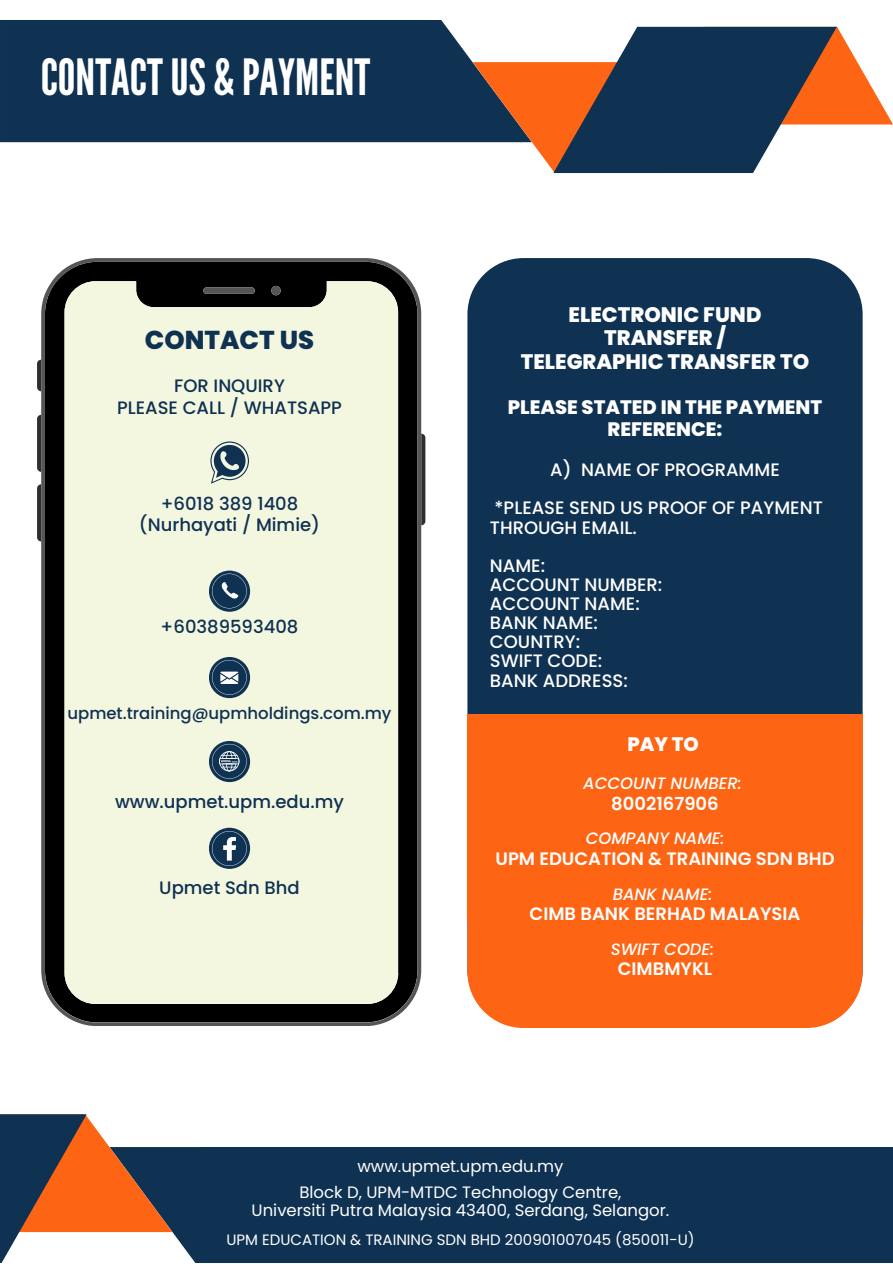
<style>
.page{position:relative;width:893px;height:1264px;background:#fff}
.page>*{position:absolute;margin:0;border:0;box-sizing:border-box;transform-origin:0 0}
.t1{font:49.8px "League Gothic";color:#fff}
.t2{font:800 25.8px "Poppins";color:#0f3152}
.t3{font:800 21px/23.5px "Poppins";color:#fff;text-align:center}
.t4{font:800 19.5px/21.3px "Poppins";color:#fff;text-align:center}
.t5{font:500 18px/19px "Poppins";color:#fff}
.t6{font:500 18px "Poppins";color:#0f3152}
.t7{font:600 18px "Poppins";color:#fff}
.t8{font:16.5px "Poppins";color:#fff}
.t9{font:italic 500 16.5px "Poppins";color:#fff}
.t10{font:500 16.5px "Poppins";color:#0f3152}
.t11{font:15px "Poppins";color:#fff}
</style>
<div class="page">
<div style="left:200px;top:1146px;width:692px;height:116px;background:#0f3152"></div>
<svg style="left:172px;top:1146px;width:501px;height:116px"></svg>
<svg style="left:0;top:1114px;width:172px;height:148px"></svg>
<svg style="left:37px;top:360px;width:4px;height:31px"></svg>
<svg style="left:37px;top:415px;width:4px;height:57px"></svg>
<svg style="left:37px;top:484px;width:4px;height:57px"></svg>
<svg style="left:421px;top:433px;width:4px;height:92px"></svg>
<svg style="left:41px;top:258px;width:380px;height:767px;background:#c8cbb8"></svg>
<svg style="left:210px;top:441px;width:39px;height:42px;background:#809298"></svg>
<svg style="left:209px;top:570px;width:41px;height:41px"></svg>
<svg style="left:212px;top:573px;width:35px;height:35px"></svg>
<svg style="left:209px;top:657px;width:41px;height:41px"></svg>
<svg style="left:212px;top:660px;width:35px;height:34px"></svg>
<svg style="left:209px;top:741px;width:41px;height:41px"></svg>
<svg style="left:212px;top:744px;width:35px;height:34px"></svg>
<svg style="left:209px;top:827px;width:41px;height:41px"></svg>
<svg style="left:212px;top:831px;width:35px;height:35px"></svg>
<div style="left:0;top:21px;width:472px;height:121px;background:#0f3152"></div>
<svg style="left:472px;top:27px;width:420px;height:146px"></svg>
<div style="left:467px;top:258px;width:395px;height:768px;background:#0f3152;border-radius:56px"></div>
<div style="left:467px;top:801px;width:395px;height:226px;background:#fd6514;border-radius:56px"></div>
<div style="left:467px;top:714px;width:395px;height:206px;background:#fd6514"></div>
<p class="t1" style="left:41px;top:49px;width:331px">CONTACTUS &amp; PAYMENT</p>
<p class="t2" style="left:145px;top:322px;width:171px">CONTACT US</p>
<p class="t6" style="left:174px;top:373px;width:112px">FOR INQUIRY</p>
<p class="t6" style="left:117px;top:395px;width:226px">PLEASE CALL / WHATSAPP</p>
<p class="t6" style="left:161px;top:491px;width:139px">+6018 389 1408</p>
<p class="t6" style="left:139px;top:512px;width:182px">(Nurhayati / Mimie)</p>
<p class="t6" style="left:161px;top:614px;width:139px">+60389593408</p>
<p class="t10" style="left:67px;top:701px;width:325px">upmet.training@upmholdings.com.my</p>
<p class="t6" style="left:115px;top:788px;width:230px">www.upmet.upm.edu.my</p>
<p class="t6" style="left:159px;top:875px;width:142px">Upmet Sdn Bhd</p>
<p class="t3" style="left:568px;top:303px;width:194px">ELECTRONIC FUND<br>TRANSFER /</p>
<p class="t3" style="left:520px;top:350px;width:290px">TELEGRAPHIC TRANSFER TO</p>
<p class="t4" style="left:507px;top:397px;width:316px">PLEASE STATED IN THE PAYMENT<br>REFERENCE:</p>
<p class="t5" style="left:550px;top:460px;width:231px">A) NAME OF PROGRAMME</p>
<p class="t5" style="left:490px;top:498px;width:334px">*PLEASE SEND US PROOF OF PAYMENT<br>THROUGH EMAIL.</p>
<p class="t5" style="left:490px;top:556px;width:57px">NAME:</p>
<p class="t5" style="left:490px;top:575px;width:174px">ACCOUNT NUMBER:</p>
<p class="t5" style="left:490px;top:594px;width:151px">ACCOUNT NAME:</p>
<p class="t5" style="left:490px;top:613px;width:110px">BANK NAME:</p>
<p class="t5" style="left:490px;top:632px;width:92px">COUNTRY:</p>
<p class="t5" style="left:490px;top:651px;width:114px">SWIFT CODE:</p>
<p class="t5" style="left:490px;top:670px;width:139px">BANK ADDRESS:</p>
<p class="t4" style="left:627px;top:733px;width:73px">PAY TO</p>
<p class="t9" style="left:583px;top:772px;width:160px">ACCOUNT NUMBER:</p>
<p class="t7" style="left:611px;top:790px;width:109px">8002167906</p>
<p class="t9" style="left:585px;top:827px;width:140px">COMPANY NAME:</p>
<p class="t7" style="left:495px;top:845px;width:340px">UPM EDUCATION &amp; TRAINING SDN BHD</p>
<p class="t9" style="left:612px;top:882px;width:101px">BANK NAME:</p>
<p class="t7" style="left:529px;top:900px;width:272px">CIMB BANK BERHAD MALAYSIA</p>
<p class="t9" style="left:610px;top:937px;width:105px">SWIFT CODE:</p>
<p class="t7" style="left:617px;top:956px;width:96px">CIMBMYKL</p>
<p class="t8" style="left:357px;top:1154px;width:208px">www.upmet.upm.edu.my</p>
<p class="t8" style="left:299px;top:1180px;width:323px">Block D, UPM-MTDC Technology Centre,</p>
<p class="t8" style="left:251px;top:1198px;width:419px">Universiti Putra Malaysia 43400, Serdang, Selangor.</p>
<p class="t11" style="left:226px;top:1229px;width:469px">UPM EDUCATION &amp; TRAINING SDN BHD 200901007045 (850011-U)</p>
</div>
